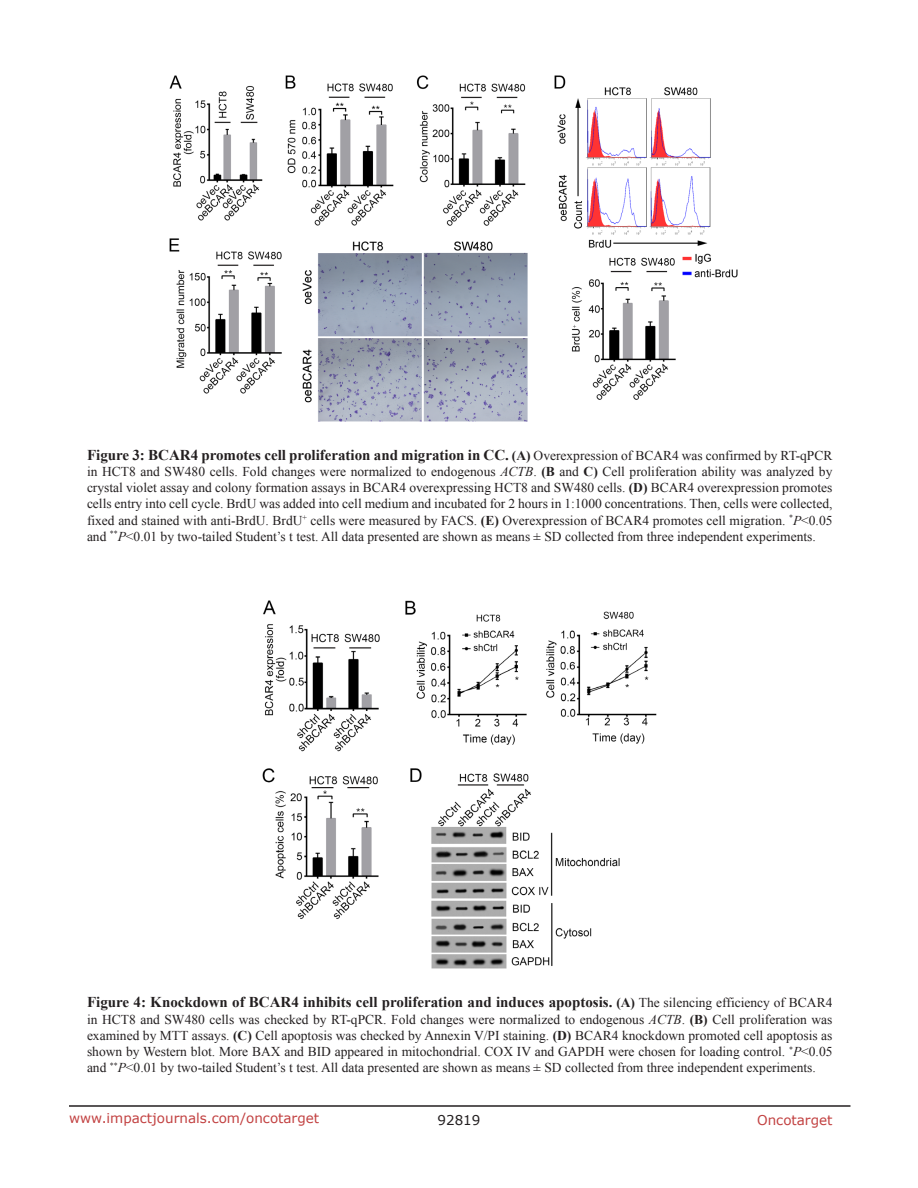
<style>
.page{position:relative;width:918px;height:1188px;background:#fff}
.page>*{position:absolute;margin:0;border:0;box-sizing:border-box;transform-origin:0 0}
.figuretext{font:700 15px "Times New Roman";color:#231f20}
.figuretext-2{font:13.5px/16.2px "Times New Roman";color:#231f20;text-align:justify}
.t1{font:13.5px "Verdana";color:#c24141}
.t2{font:13.5px "Verdana";color:#231f20}
.s1{font-size:13.5px}
.s2{font-weight:400;font-size:13.5px}
.s3{font-style:italic}
.s4{font-weight:700}
</style>
<div class="page">
<hr style="left:69px;top:1105px;width:781px;height:2px;background:#231f20">
<img style="left:169px;top:75px;width:569px;height:347px">
<img style="left:262px;top:600px;width:395px;height:369px">
<p class="figuretext" style="left:87px;top:444px;width:747px">Figure 3: BCAR4 promotes cell proliferation and migration in CC. <span class="s1">(A)</span> <span class="s2">Overexpression of BCAR4 was confirmed by RT-qPCR</span></p>
<p class="figuretext-2" style="left:87px;top:463px;width:747px">in HCT8 and SW480 cells. Fold changes were normalized to endogenous <span class="s3">ACTB</span>. <span class="s4">(B</span> and <span class="s4">C)</span> Cell proliferation ability was analyzed by crystal violet assay and colony formation assays in BCAR4 overexpressing HCT8 and SW480 cells. <span class="s4">(D)</span> BCAR4 overexpression promotes cells entry into cell cycle. BrdU was added into cell medium and incubated for 2 hours in 1:1000 concentrations. Then, cells were collected, fixed and stained with anti-BrdU. BrdU<sup>+</sup> cells were measured by FACS. <span class="s4">(E)</span> Overexpression of BCAR4 promotes cell migration. <sup>*</sup><span class="s3">P</span>&lt;0.05 and <sup>**</sup><span class="s3">P</span>&lt;0.01 by two-tailed Student’s t test. All data presented are shown as means ± SD collected from three independent experiments.</p>
<p class="figuretext" style="left:87px;top:992px;width:747px">Figure 4: Knockdown of BCAR4 inhibits cell proliferation and induces apoptosis. <span class="s1">(A)</span> <span class="s2">The silencing efficiency of BCAR4</span></p>
<p class="figuretext-2" style="left:87px;top:1011px;width:747px">in HCT8 and SW480 cells was checked by RT-qPCR. Fold changes were normalized to endogenous <span class="s3">ACTB</span>. <span class="s4">(B)</span> Cell proliferation was examined by MTT assays. <span class="s4">(C)</span> Cell apoptosis was checked by Annexin V/PI staining. <span class="s4">(D)</span> BCAR4 knockdown promoted cell apoptosis as shown by Western blot. More BAX and BID appeared in mitochondrial. COX IV and GAPDH were chosen for loading control. <sup>*</sup><span class="s3">P</span>&lt;0.05 and <sup>**</sup><span class="s3">P</span>&lt;0.01 by two-tailed Student’s t test. All data presented are shown as means ± SD collected from three independent experiments.</p>
<p class="t1" style="left:69px;top:1109px;width:252px">www.impactjournals.com/oncotarget</p>
<p class="t2" style="left:438px;top:1111px;width:44px">92819</p>
<p class="t1" style="left:757px;top:1111px;width:77px">Oncotarget</p>
</div>
